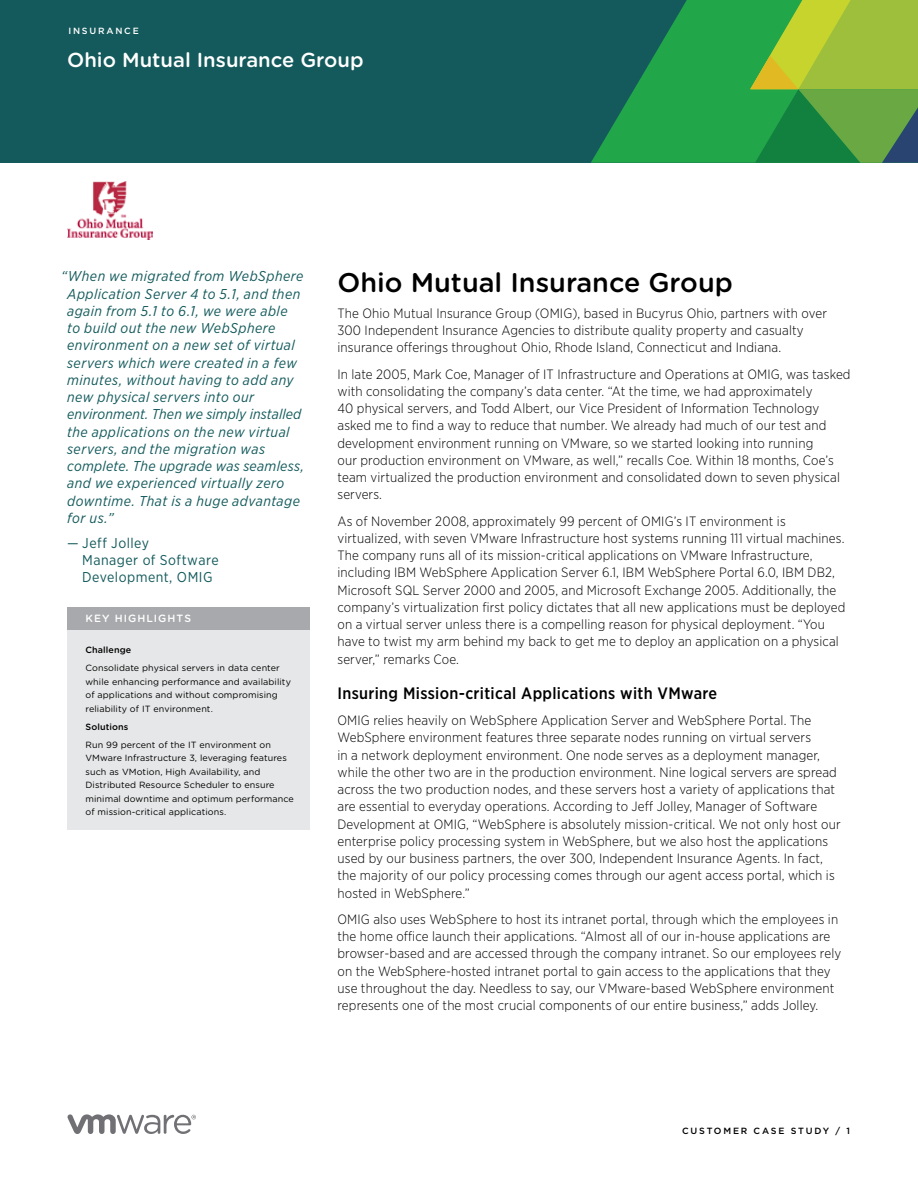
<style>
.page{position:relative;width:918px;height:1188px;background:#fff}
.page>*{position:absolute;margin:0;border:0;box-sizing:border-box;transform-origin:0 0}
.t1{font:500 27px "Gotham Rounded";color:#000}
.t2{font:500 20.25px "Gotham Rounded";color:#fff}
.t3{font:500 16.5px "Gotham Narrow";letter-spacing:.02em;color:#000}
.t4{font:italic 14.25px/17.2px "Gotham Narrow";letter-spacing:.03em;color:#145a5c}
.t5{font:14.25px/17.2px "Gotham Narrow";letter-spacing:.035em;color:#145a5c}
.t6{font:300 13.5px/17.2px "Gotham Narrow";letter-spacing:.01em;color:#000}
.t7{font:500 10.5px "Gotham Rounded";letter-spacing:.1em;color:#fff}
.t8{font:9px/13.5px "Gotham Rounded";letter-spacing:.01em;color:#000}
.t9{font:500 9px "Gotham";letter-spacing:.2em;color:#000}
.t10{font:500 9px "Gotham Rounded";letter-spacing:.01em;color:#000}
.t11{font:500 9px "Gotham";letter-spacing:.2em;color:#fff}
</style>
<div class="page">
<div style="left:0;top:0;width:918px;height:163px;background:#145a5c"></div>
<svg style="left:591px;top:0;width:159px;height:163px;fill:#22a64a"></svg>
<svg style="left:750px;top:0;width:168px;height:163px;background:#6dab3f"></svg>
<svg style="left:68px;top:1114px;width:128px;height:20px"></svg>
<img style="left:68px;top:182px;width:85px;height:58px">
<div style="left:68px;top:630px;width:242px;height:200px;background:#e6e7e8"></div>
<div style="left:68px;top:607px;width:242px;height:23px;background:#a7a9ac"></div>
<p class="t11" style="left:68px;top:25px;width:72px">INSURANCE</p>
<h2 class="t2" style="left:67px;top:46px;width:298px">Ohio Mutual Insurance Group</h2>
<p class="t4" style="left:67px;top:267px;width:238px;text-indent:-6px">“When we migrated from WebSphere<br>Application Server 4 to 5.1, and then again from 5.1 to 6.1, we were able to build out the new WebSphere environment on a new set of virtual servers which were created in a few minutes, without having to add any new physical servers into our environment. Then we simply installed the applications on the new virtual servers, and the migration was complete. The upgrade was seamless, and we experienced virtually zero downtime. That is a huge advantage for us.”</p>
<p class="t5" style="left:82px;top:534px;width:138px;text-indent:-15px">— Jeff Jolley<br>Manager of Software<br>Development, OMIG</p>
<p class="t7" style="left:86px;top:611px;width:107px">KEY HIGHLIGHTS</p>
<p class="t10" style="left:86px;top:643px;width:47px">Challenge</p>
<p class="t8" style="left:86px;top:661px;width:207px">Consolidate physical servers in data center while enhancing performance and availability of applications and without compromising reliability of IT environment.</p>
<p class="t10" style="left:86px;top:720px;width:44px">Solutions</p>
<p class="t8" style="left:86px;top:737px;width:210px">Run 99 percent of the IT environment on VMware Infrastructure 3, leveraging features such as VMotion, High Availability, and Distributed Resource Scheduler to ensure minimal downtime and optimum performance of mission-critical applications.</p>
<h1 class="t1" style="left:338px;top:263px;width:397px">Ohio Mutual Insurance Group</h1>
<p class="t6" style="left:338px;top:304px;width:491px">The Ohio Mutual Insurance Group (OMIG), based in Bucyrus Ohio, partners with over<br>300 Independent Insurance Agencies to distribute quality property and casualty insurance offerings throughout Ohio, Rhode Island, Connecticut and Indiana.</p>
<p class="t6" style="left:338px;top:365px;width:515px">In late 2005, Mark Coe, Manager of IT Infrastructure and Operations at OMIG, was tasked with consolidating the company’s data center. “At the time, we had approximately<br>40 physical servers, and Todd Albert, our Vice President of Information Technology asked me to find a way to reduce that number. We already had much of our test and development environment running on VMware, so we started looking into running<br>our production environment on VMware, as well,” recalls Coe. Within 18 months, Coe’s team virtualized the production environment and consolidated down to seven physical servers.</p>
<p class="t6" style="left:338px;top:512px;width:509px">As of November 2008, approximately 99 percent of OMIG’s IT environment is virtualized, with seven VMware Infrastructure host systems running 111 virtual machines.<br>The company runs all of its mission-critical applications on VMware Infrastructure, including IBM WebSphere Application Server 6.1, IBM WebSphere Portal 6.0, IBM DB2, Microsoft SQL Server 2000 and 2005, and Microsoft Exchange 2005. Additionally, the company’s virtualization first policy dictates that all new applications must be deployed on a virtual server unless there is a compelling reason for physical deployment. “You have to twist my arm behind my back to get me to deploy an application on a physical server,” remarks Coe.</p>
<p class="t3" style="left:338px;top:683px;width:381px">Insuring Mission-critical Applications with VMware</p>
<p class="t6" style="left:338px;top:711px;width:505px">OMIG relies heavily on WebSphere Application Server and WebSphere Portal. The WebSphere environment features three separate nodes running on virtual servers<br>in a network deployment environment. One node serves as a deployment manager, while the other two are in the production environment. Nine logical servers are spread across the two production nodes, and these servers host a variety of applications that are essential to everyday operations. According to Jeff Jolley, Manager of Software Development at OMIG, “WebSphere is absolutely mission-critical. We not only host our enterprise policy processing system in WebSphere, but we also host the applications used by our business partners, the over 300, Independent Insurance Agents. In fact, the majority of our policy processing comes through our agent access portal, which is hosted in WebSphere.”</p>
<p class="t6" style="left:338px;top:910px;width:505px">OMIG also uses WebSphere to host its intranet portal, through which the employees in the home office launch their applications. “Almost all of our in-house applications are browser-based and are accessed through the company intranet. So our employees rely on the WebSphere-hosted intranet portal to gain access to the applications that they use throughout the day. Needless to say, our VMware-based WebSphere environment represents one of the most crucial components of our entire business,” adds Jolley.</p>
<p class="t9" style="left:682px;top:1125px;width:169px">CUSTOMER CASE STUDY / 1</p>
</div>
